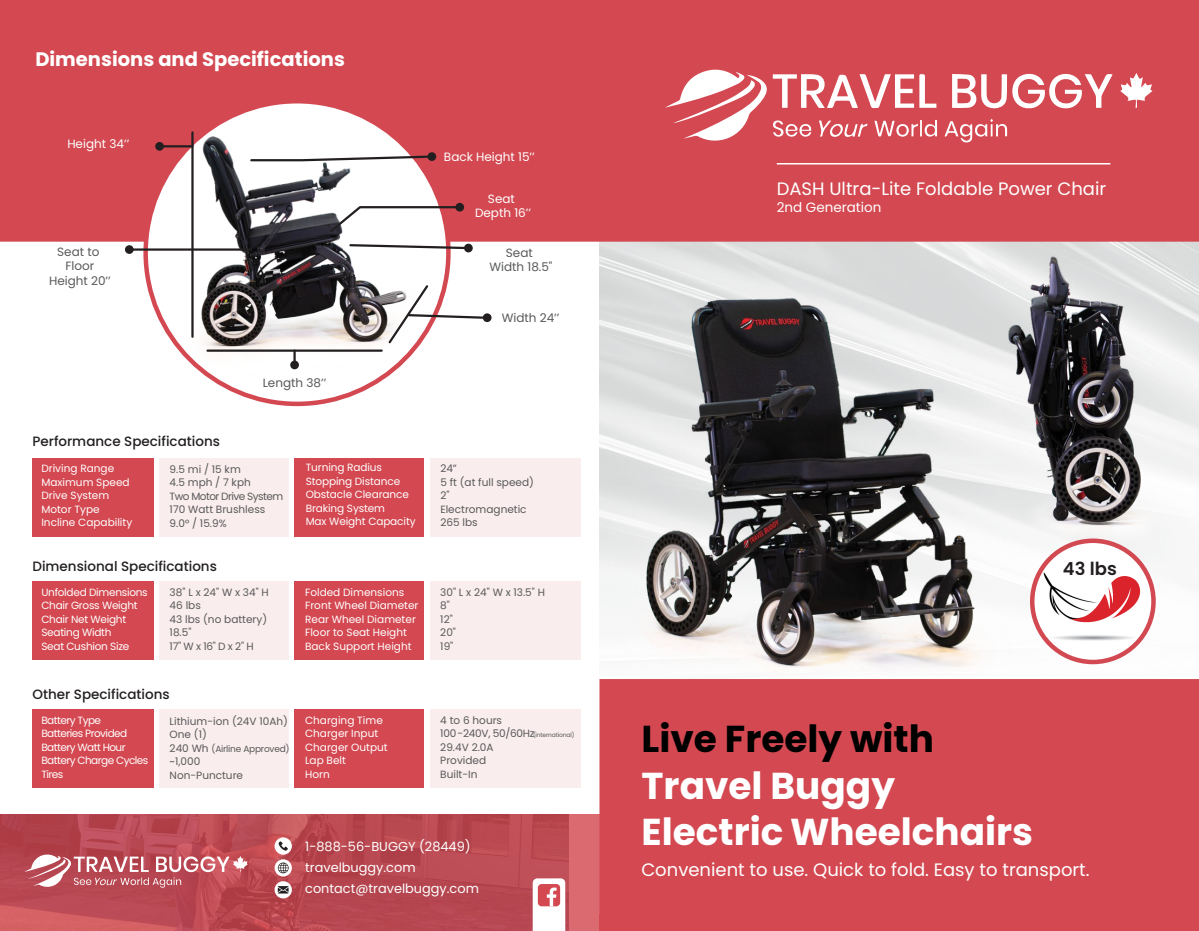
<style>
.page{position:relative;width:1199px;height:931px;background:#fff}
.page>*{position:absolute;margin:0;border:0;box-sizing:border-box;transform-origin:0 0}
.t1{font:700 37.5px/46.3px "Poppins";color:#fff}
.t2{font:700 37.5px "Poppins";color:#000}
.t3{font:700 19.5px "Poppins";color:#fff}
.t4{font:18px "Poppins";color:#fff}
.t5{font:600 18px "Poppins";color:#231f20}
.t6{font:500 13.5px "Poppins";color:#231f20}
.t7{font:13.5px "Poppins";color:#fff}
.t8{font:12.9px/21px "Poppins";color:#fff}
.t9{font:12px/14.4px "Poppins";color:#58595b;text-align:center}
.t10{font:12px/14.4px "Poppins";color:#fff;text-align:center}
.t11{font:10.5px/13.5px "Poppins";letter-spacing:-.01em;color:#fff}
.t12{font:10.5px/13.5px "Poppins";color:#58595b}
.t13{font:10.5px/13.5px "Poppins";letter-spacing:-.05em;color:#fff}
.t14{font:9px "Poppins";letter-spacing:-.025em;color:#58595b}
.t15{font:6px "Poppins";letter-spacing:-.025em;color:#58595b}
.s1{font-size:10.5px}
</style>
<div class="page">
<img style="left:576px;top:242px;width:456px;height:427px">
<div style="left:0;top:0;width:1199px;height:242px;background:#d34851"></div>
<hr style="left:777px;top:163px;width:333px;height:2px;background:#fff">
<div style="left:599px;top:679px;width:600px;height:236px;background:#d34851"></div>
<svg style="left:146px;top:101px;width:302px;height:303px"></svg>
<img style="left:154px;top:101px;width:281px;height:277px">
<svg style="left:427px;top:152px;width:9px;height:9px"></svg>
<svg style="left:455px;top:203px;width:9px;height:9px"></svg>
<svg style="left:464px;top:244px;width:9px;height:8px"></svg>
<div style="left:483px;top:313px;width:8px;height:9px;background:#231f20;border-radius:50%"></div>
<div style="left:155px;top:142px;width:9px;height:9px;background:#231f20;border-radius:50%"></div>
<div style="left:125px;top:245px;width:9px;height:9px;background:#231f20;border-radius:50%"></div>
<div style="left:290px;top:361px;width:9px;height:8px;background:#231f20;border-radius:50%"></div>
<svg style="left:249px;top:154px;width:185px;height:8px"></svg>
<hr style="left:191px;top:132px;width:3px;height:205px;background:#231f20">
<hr style="left:161px;top:145px;width:31px;height:2px;background:#231f20">
<hr style="left:132px;top:248px;width:119px;height:3px;background:#231f20">
<svg style="left:328px;top:205px;width:134px;height:29px"></svg>
<svg style="left:348px;top:243px;width:123px;height:7px"></svg>
<hr style="left:207px;top:350px;width:175px;height:2px;background:#231f20">
<svg style="left:293px;top:351px;width:3px;height:10px"></svg>
<svg style="left:386px;top:283px;width:101px;height:62px"></svg>
<svg style="left:0;top:814px;width:599px;height:117px;background:#bb4b54"></svg>
<div style="left:32px;top:458px;width:122px;height:78px;background:#d34851"></div>
<div style="left:158px;top:458px;width:130px;height:78px;background:#faeded"></div>
<div style="left:294px;top:458px;width:130px;height:78px;background:#d34851"></div>
<div style="left:430px;top:458px;width:150px;height:78px;background:#faeded"></div>
<div style="left:32px;top:581px;width:122px;height:79px;background:#d34851"></div>
<div style="left:158px;top:581px;width:130px;height:79px;background:#faeded"></div>
<div style="left:294px;top:581px;width:130px;height:79px;background:#d34851"></div>
<div style="left:430px;top:581px;width:150px;height:79px;background:#faeded"></div>
<div style="left:32px;top:710px;width:122px;height:78px;background:#d34851"></div>
<div style="left:158px;top:710px;width:130px;height:78px;background:#faeded"></div>
<div style="left:294px;top:710px;width:130px;height:78px;background:#d34851"></div>
<div style="left:430px;top:710px;width:150px;height:78px;background:#faeded"></div>
<div style="left:599px;top:915px;width:600px;height:16px;background:#d34851"></div>
<img style="left:903px;top:206px;width:296px;height:362px">
<img style="left:1032px;top:541px;width:121px;height:121px">
<div style="left:1030px;top:539px;width:125px;height:125px;border:4px solid #d24951;border-radius:50%"></div>
<svg style="left:275px;top:859px;width:17px;height:18px"></svg>
<svg style="left:278px;top:862px;width:11px;height:11px"></svg>
<svg style="left:275px;top:881px;width:17px;height:17px"></svg>
<svg style="left:278px;top:886px;width:11px;height:7px"></svg>
<div style="left:275px;top:837px;width:17px;height:18px;background:#fff;border-radius:50%"></div>
<svg style="left:278px;top:841px;width:10px;height:10px"></svg>
<svg style="left:533px;top:878px;width:32px;height:53px"></svg>
<svg style="left:25px;top:854px;width:223px;height:36px;background:#c76f77"></svg>
<svg style="left:1120px;top:73px;width:32px;height:35px"></svg>
<svg style="left:952px;top:71px;width:160px;height:40px"></svg>
<svg style="left:665px;top:68px;width:272px;height:79px"></svg>
<svg style="left:944px;top:119px;width:63px;height:23px"></svg>
<h2 class="t3" style="left:35px;top:48px;width:311px">Dimensions and Specifications</h2>
<p class="t10" style="left:67px;top:137px;width:63px">Height 34’’</p>
<p class="t9" style="left:49px;top:244px;width:63px">Seat to<br>Floor<br>Height 20’’</p>
<p class="t9" style="left:263px;top:376px;width:65px">Length 38’’</p>
<p class="t10" style="left:444px;top:150px;width:92px">Back Height 15’’</p>
<p class="t10" style="left:475px;top:192px;width:58px">Seat<br>Depth 16’’</p>
<p class="t9" style="left:489px;top:246px;width:64px">Seat<br>Width 18.5"</p>
<p class="t9" style="left:502px;top:311px;width:59px">Width 24’’</p>
<p class="t6" style="left:32px;top:433px;width:189px">Performance Specifications</p>
<p class="t11" style="left:41px;top:462px;width:92px">Driving Range<br>Maximum Speed<br>Drive System<br>Motor Type<br>Incline Capability</p>
<p class="t11" style="left:306px;top:461px;width:111px">Turning Radius<br>Stopping Distance<br>Obstacle Clearance<br>Braking System<br>Max Weight Capacity</p>
<p class="t12" style="left:170px;top:462px;width:115px">9.5 mi / 15 km<br>4.5 mph / 7 kph<br>Two Motor Drive System<br>170 Watt Brushless<br>9.0° / 15.9%</p>
<p class="t12" style="left:440px;top:462px;width:95px">24”<br>5 ft (at full speed)<br>2"<br>Electromagnetic<br>265 lbs</p>
<p class="t6" style="left:32px;top:559px;width:186px">Dimensional Specifications</p>
<p class="t11" style="left:41px;top:585px;width:108px">Unfolded Dimensions<br>Chair Gross Weight<br>Chair Net Weight<br>Seating Width<br>Seat Cushion Size</p>
<p class="t11" style="left:305px;top:585px;width:115px">Folded Dimensions<br>Front Wheel Diameter<br>Rear Wheel Diameter<br>Floor to Seat Height<br>Back Support Height</p>
<p class="t12" style="left:170px;top:585px;width:101px">38" L x 24" W x 34" H<br>46 lbs<br>43 lbs (no battery)<br>18.5"<br>17" W x 16" D x 2" H</p>
<p class="t12" style="left:440px;top:585px;width:106px">30" L x 24" W x 13.5" H<br>8"<br>12"<br>20"<br>19"</p>
<p class="t6" style="left:32px;top:687px;width:139px">Other Specifications</p>
<p class="t13" style="left:41px;top:713px;width:109px">Battery Type<br>Batteries Provided<br>Battery Watt Hour<br>Battery Charge Cycles<br>Tires</p>
<p class="t11" style="left:305px;top:713px;width:84px">Charging Time<br>Charger Input<br>Charger Output<br>Lap Belt<br>Horn</p>
<p class="t12" style="left:170px;top:714px;width:120px">Lithium-ion (24V 10Ah)<br>One (1)</p>
<p class="t14" style="left:170px;top:743px;width:122px"><span class="s1">240 Wh</span> (Airline Approved)</p>
<p class="t12" style="left:170px;top:755px;width:75px">~1,000<br>Non-Puncture</p>
<p class="t12" style="left:440px;top:713px;width:96px">4 to 6 hours<br>100 -240V, 50/60Hz<br>29.4V 2.0A<br>Provided<br>Built-In</p>
<p class="t15" style="left:533px;top:731px;width:43px">(international)</p>
<p class="t8" style="left:305px;top:836px;width:175px">1-888-56-BUGGY (28449) travelbuggy.com contact@travelbuggy.com</p>
<h3 class="t4" style="left:777px;top:178px;width:331px">DASH Ultra-Lite Foldable Power Chair</h3>
<p class="t7" style="left:777px;top:199px;width:106px">2nd Generation</p>
<h3 class="t5" style="left:1063px;top:558px;width:55px">43 lbs</h3>
<h1 class="t2" style="left:641px;top:717px;width:294px">Live Freely with</h1>
<h1 class="t1" style="left:641px;top:762px;width:393px">Travel Buggy<br>Electric Wheelchairs</h1>
<h3 class="t4" style="left:641px;top:859px;width:450px">Convenient to use. Quick to fold. Easy to transport.</h3>
</div>
